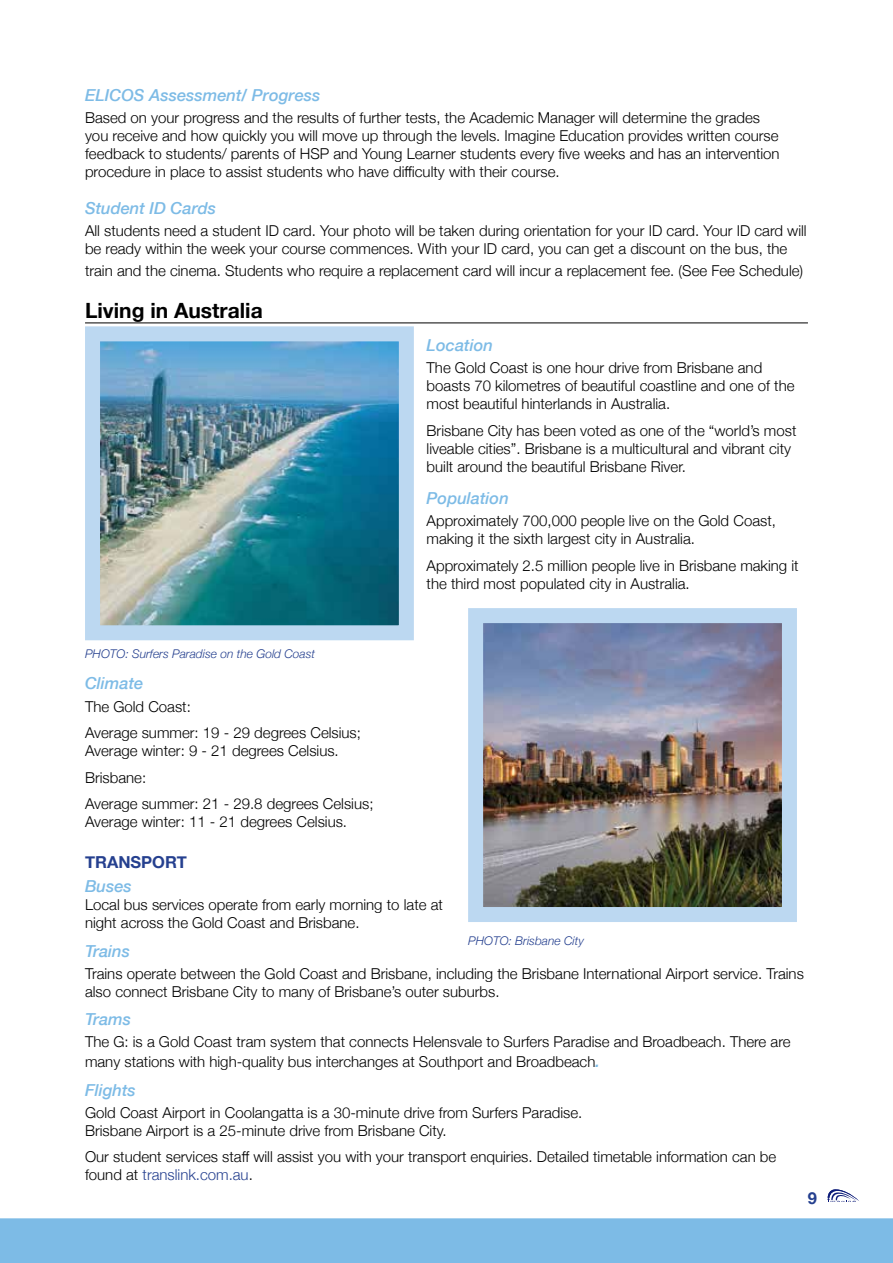
<style>
.page{position:relative;width:893px;height:1263px;background:#fff}
.page>*{position:absolute;margin:0;border:0;box-sizing:border-box;transform-origin:0 0}
.t1{font:700 21px "Helvetica Neue";color:#000}
.t2{font:italic 500 16.5px "Helvetica Neue";color:#7dbbe6}
.t3{font:700 16.5px "Helvetica Neue";color:#25408f}
.t4{font:300 15px/18px "Helvetica Neue";color:#000}
.t5{font:italic 300 12px "Helvetica Neue";color:#25408f}
.s1{font-weight:500;font-style:italic;font-size:16.5px;color:#7dbbe6}
.s2{color:#25408f}
</style>
<div class="page">
<div style="left:0;top:1218px;width:893px;height:45px;background:#7dbbe6"></div>
<hr style="left:85px;top:322px;width:723px;height:1px;background:#000">
<img style="left:101px;top:342px;width:297px;height:282px">
<div style="left:85px;top:326px;width:329px;height:314px;border:15px solid #bcd8f1"></div>
<svg style="left:828px;top:1189px;width:31px;height:13px"></svg>
<img style="left:484px;top:624px;width:297px;height:282px">
<div style="left:468px;top:608px;width:329px;height:314px;border:15px solid #bcd8f1"></div>
<p class="t2" style="left:85px;top:81px;width:237px">ELICOS Assessment/ Progress</p>
<p class="t4" style="left:85px;top:108px;width:696px">Based on your progress and the results of further tests, the Academic Manager will determine the grades you receive and how quickly you will move up through the levels. Imagine Education provides written course feedback to students/ parents of HSP and Young Learner students every five weeks and has an intervention procedure in place to assist students who have difficulty with their course.</p>
<p class="t2" style="left:85px;top:194px;width:133px">Student ID Cards</p>
<p class="t4" style="left:85px;top:221px;width:723px">All students need a student ID card. Your photo will be taken during orientation for your ID card. Your ID card will be ready within the week your course commences. With your ID card, you can get a discount on the bus, the</p>
<p class="t4" style="left:85px;top:261px;width:720px">train and the cinema. Students who require a replacement card will incur a replacement fee. (See Fee Schedule)</p>
<h1 class="t1" style="left:85px;top:294px;width:179px">Living in Australia</h1>
<p class="t2" style="left:427px;top:331px;width:68px">Location</p>
<p class="t4" style="left:427px;top:358px;width:369px">The Gold Coast is one hour drive from Brisbane and boasts 70 kilometres of beautiful coastline and one of the most beautiful hinterlands in Australia.</p>
<p class="t4" style="left:427px;top:420px;width:371px">Brisbane City has been voted as one of the “world’s most liveable cities”. Brisbane is a multicultural and vibrant city built around the beautiful Brisbane River.</p>
<p class="t2" style="left:427px;top:484px;width:84px">Population</p>
<p class="t4" style="left:427px;top:511px;width:351px">Approximately 700,000 people live on the Gold Coast, making it the sixth largest city in Australia.</p>
<p class="t4" style="left:427px;top:555px;width:374px">Approximately 2.5 million people live in Brisbane making it the third most populated city in Australia.</p>
<p class="t5" style="left:85px;top:644px;width:232px">PHOTO: Surfers Paradise on the Gold Coast</p>
<p class="t2" style="left:85px;top:669px;width:60px">Climate</p>
<p class="t4" style="left:85px;top:692px;width:277px;line-height:26.5px">The Gold Coast:<br>Average summer: 19 - 29 degrees Celsius;</p>
<p class="t4" style="left:85px;top:736px;width:290px;line-height:26.5px">Average winter: 9 - 21 degrees Celsius.<br>Brisbane:<br>Average summer: 21 - 29.8 degrees Celsius;</p>
<p class="t4" style="left:85px;top:812px;width:264px">Average winter: 11 - 21 degrees Celsius.</p>
<p class="t3" style="left:85px;top:849px;width:103px">TRANSPORT</p>
<p class="t2" style="left:85px;top:872px;width:48px">Buses</p>
<p class="t4" style="left:85px;top:895px;width:359px">Local bus services operate from early morning to late at night across the Gold Coast and Brisbane.</p>
<p class="t2" style="left:85px;top:936px;width:46px">Trains</p>
<p class="t4" style="left:85px;top:963px;width:720px">Trains operate between the Gold Coast and Brisbane, including the Brisbane International Airport service. Trains also connect Brisbane City to many of Brisbane’s outer suburbs.</p>
<p class="t2" style="left:85px;top:1005px;width:48px">Trams</p>
<p class="t4" style="left:85px;top:1031px;width:707px;line-height:19.8px">The G: is a Gold Coast tram system that connects Helensvale to Surfers Paradise and Broadbeach. There are many stations with high-quality bus interchanges at Southport and Broadbeach<span class="s1">.</span></p>
<p class="t2" style="left:85px;top:1075px;width:52px">Flights</p>
<p class="t4" style="left:85px;top:1102px;width:499px">Gold Coast Airport in Coolangatta is a 30-minute drive from Surfers Paradise.<br>Brisbane Airport is a 25-minute drive from Brisbane City.</p>
<p class="t4" style="left:85px;top:1147px;width:693px">Our student services staff will assist you with your transport enquiries. Detailed timetable information can be found at <span class="s2">translink.com.au</span>.</p>
<p class="t5" style="left:468px;top:931px;width:117px">PHOTO: Brisbane City</p>
<p class="t3" style="left:808px;top:1185px;width:11px">9</p>
</div>
